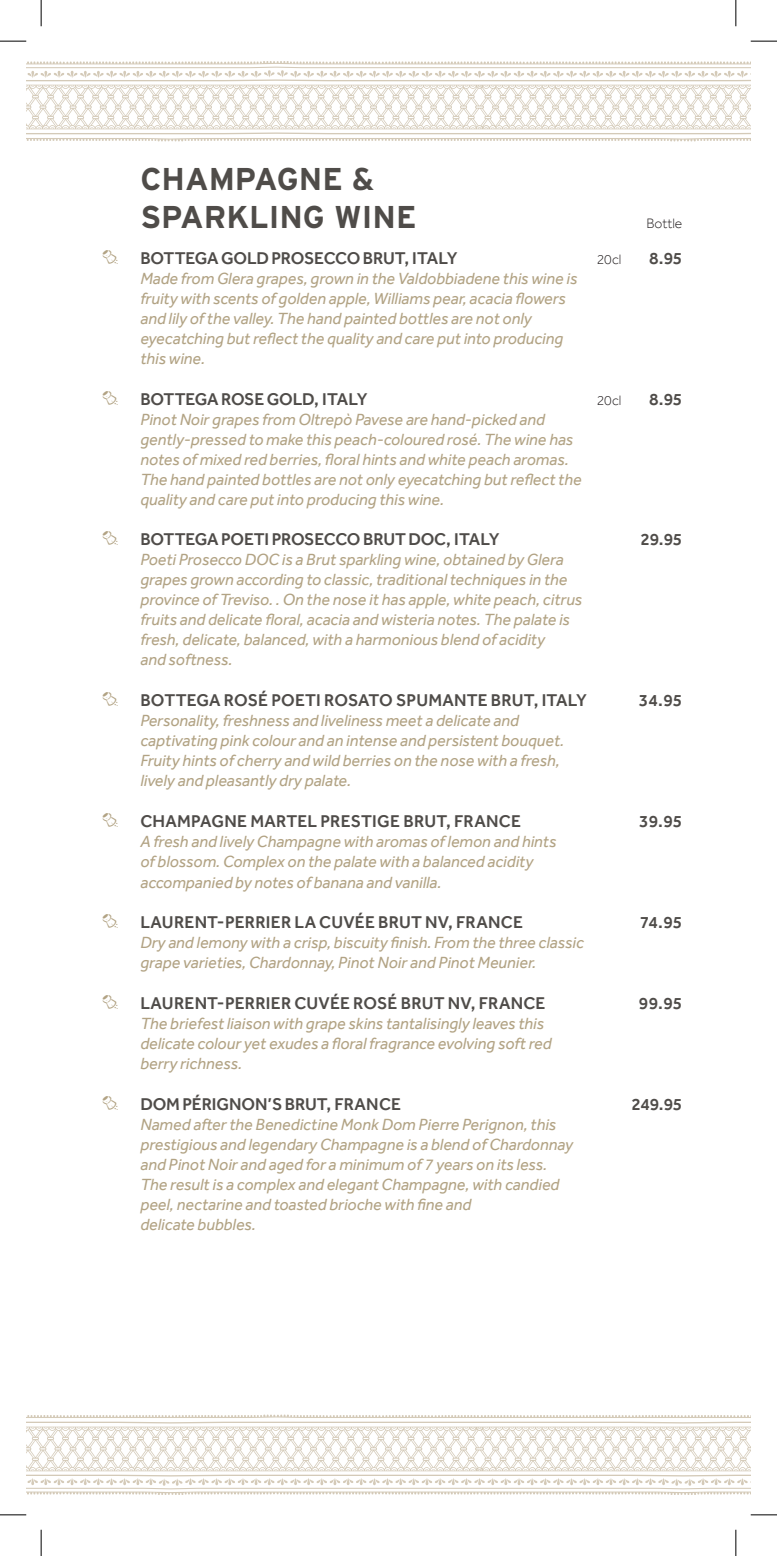
<style>
.page{position:relative;width:777px;height:1556px;background:#fff}
.page>*{position:absolute;margin:0;border:0;box-sizing:border-box;transform-origin:0 0}
.t1{font:700 31.5px/37.8px "Interstate";color:#4f4c49}
.t2{font:500 17.5px "Effra";color:#4f4c49}
.t3{font:17.5px "Expressions RDA";color:#b2a384}
.t4{font:italic 16.62px/19.9px "Effra";color:#b2a384}
.t5{font:300 14px "Effra";color:#231f20}
</style>
<div class="page">
<svg style="left:26px;top:61px;width:725px;height:80px"></svg>
<svg style="left:26px;top:1414px;width:725px;height:81px"></svg>
<svg style="left:0;top:41px;width:26px;height:1px"></svg>
<svg style="left:751px;top:41px;width:26px;height:1px"></svg>
<svg style="left:0;top:1514px;width:26px;height:1px"></svg>
<svg style="left:751px;top:1514px;width:26px;height:1px"></svg>
<svg style="left:41px;top:0;width:1px;height:26px"></svg>
<svg style="left:41px;top:1529px;width:1px;height:27px"></svg>
<svg style="left:735px;top:0;width:1px;height:26px"></svg>
<svg style="left:735px;top:1529px;width:1px;height:27px"></svg>
<h1 class="t1" style="left:140px;top:160px;width:278px">CHAMPAGNE &amp;<br>SPARKLING WINE</h1>
<p class="t5" style="left:646px;top:215px;width:38px">Bottle</p>
<p class="t3" style="left:103px;top:248px;width:17px">l</p>
<p class="t2" style="left:140px;top:248px;width:319px">BOTTEGA GOLD PROSECCO BRUT, ITALY</p>
<p class="t5" style="left:597px;top:251px;width:26px">20cl</p>
<p class="t2" style="left:649px;top:248px;width:35px">8.95</p>
<p class="t4" style="left:140px;top:268px;width:438px">Made from Glera grapes, grown in the Valdobbiadene this wine is fruity with scents of golden apple, Williams pear, acacia flowers and lily of the valley. The hand painted bottles are not only eyecatching but reflect the quality and care put into producing this wine.</p>
<p class="t3" style="left:103px;top:388px;width:17px">l</p>
<p class="t2" style="left:140px;top:388px;width:229px">BOTTEGA ROSE GOLD, ITALY</p>
<p class="t5" style="left:597px;top:392px;width:26px">20cl</p>
<p class="t2" style="left:649px;top:388px;width:35px">8.95</p>
<p class="t4" style="left:140px;top:409px;width:443px">Pinot Noir grapes from Oltrepò Pavese are hand-picked and gently-pressed to make this peach-coloured rosé. The wine has notes of mixed red berries, floral hints and white peach aromas.<br>The hand painted bottles are not only eyecatching but reflect the quality and care put into producing this wine.</p>
<p class="t3" style="left:103px;top:529px;width:17px">l</p>
<p class="t2" style="left:140px;top:529px;width:361px">BOTTEGA POETI PROSECCO BRUT DOC, ITALY</p>
<p class="t2" style="left:640px;top:529px;width:43px">29.95</p>
<p class="t4" style="left:140px;top:549px;width:443px">Poeti Prosecco DOC is a Brut sparkling wine, obtained by Glera grapes grown according to classic, traditional techniques in the province of Treviso. . On the nose it has apple, white peach, citrus fruits and delicate floral, acacia and wisteria notes. The palate is fresh, delicate, balanced, with a harmonious blend of acidity<br>and softness.</p>
<p class="t3" style="left:103px;top:689px;width:17px">l</p>
<p class="t2" style="left:140px;top:689px;width:448px">BOTTEGA ROSÉ POETI ROSATO SPUMANTE BRUT, ITALY</p>
<p class="t2" style="left:639px;top:689px;width:45px">34.95</p>
<p class="t4" style="left:140px;top:710px;width:425px">Personality, freshness and liveliness meet a delicate and captivating pink colour and an intense and persistent bouquet.<br>Fruity hints of cherry and wild berries on the nose with a fresh, lively and pleasantly dry palate.</p>
<p class="t3" style="left:103px;top:810px;width:17px">l</p>
<p class="t2" style="left:140px;top:810px;width:382px">CHAMPAGNE MARTEL PRESTIGE BRUT, FRANCE</p>
<p class="t2" style="left:639px;top:810px;width:45px">39.95</p>
<p class="t4" style="left:140px;top:830px;width:417px;line-height:20.5px">A fresh and lively Champagne with aromas of lemon and hints of blossom. Complex on the palate with a balanced acidity accompanied by notes of banana and vanilla.</p>
<p class="t3" style="left:103px;top:912px;width:17px">l</p>
<p class="t2" style="left:140px;top:912px;width:384px">LAURENT-PERRIER LA CUVÉE BRUT NV, FRANCE</p>
<p class="t2" style="left:640px;top:912px;width:44px">74.95</p>
<p class="t4" style="left:140px;top:932px;width:445px">Dry and lemony with a crisp, biscuity finish. From the three classic grape varieties, Chardonnay, Pinot Noir and Pinot Meunier.</p>
<p class="t3" style="left:103px;top:993px;width:17px">l</p>
<p class="t2" style="left:140px;top:993px;width:407px">LAURENT-PERRIER CUVÉE ROSÉ BRUT NV, FRANCE</p>
<p class="t2" style="left:639px;top:993px;width:45px">99.95</p>
<p class="t4" style="left:140px;top:1013px;width:413px">The briefest liaison with grape skins tantalisingly leaves this delicate colour yet exudes a floral fragrance evolving soft red berry richness.</p>
<p class="t3" style="left:103px;top:1093px;width:17px">l</p>
<p class="t2" style="left:140px;top:1093px;width:262px">DOM PÉRIGNON’S BRUT, FRANCE</p>
<p class="t2" style="left:631px;top:1093px;width:52px">249.95</p>
<p class="t4" style="left:140px;top:1114px;width:434px">Named after the Benedictine Monk Dom Pierre Perignon, this prestigious and legendary Champagne is a blend of Chardonnay and Pinot Noir and aged for a minimum of 7 years on its less.<br>The result is a complex and elegant Champagne, with candied peel, nectarine and toasted brioche with fine and<br>delicate bubbles.</p>
</div>
